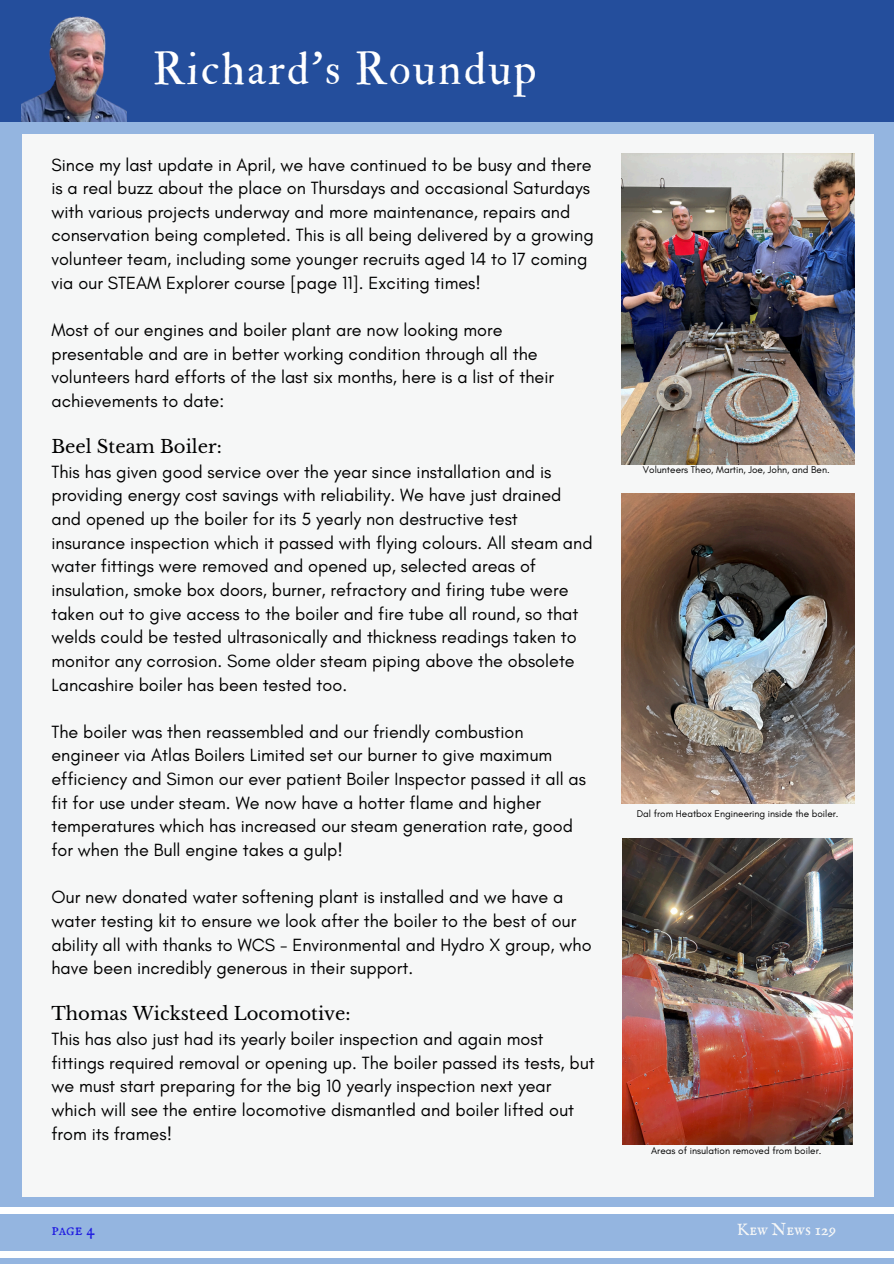
<style>
.page{position:relative;width:894px;height:1264px;background:#fff}
.page>*{position:absolute;margin:0;border:0;box-sizing:border-box;transform-origin:0 0}
.t1{font:45px "IM FELL Double Pica Roman";letter-spacing:.05em;color:#fff}
.t2{font:18px/23.7px "Glacial Indifference";color:#000}
.t3{font:17.1px "IM FELL English SC";color:#f6f7f7}
.t4{font:17.1px "IM FELL English SC";color:#231fe1}
.t5{font:9.9px "Glacial Indifference";color:#000}
.s1{font-family:"Libre Baskerville"}
</style>
<div class="page">
<div style="left:0;top:917px;width:893px;height:346px;background:#94b5e0"></div>
<div style="left:0;top:1207px;width:893px;height:6px;background:#fff"></div>
<div style="left:0;top:1251px;width:893px;height:6px;background:#fff"></div>
<div style="left:0;top:0;width:893px;height:76px;background:#244e9c"></div>
<div style="left:0;top:553px;width:893px;height:376px;background:#94b5e0"></div>
<div style="left:0;top:77px;width:893px;height:377px;background:#94b5e0"></div>
<div style="left:0;top:45px;width:893px;height:76px;background:#244e9c"></div>
<div style="left:22px;top:134px;width:850px;height:1062px;background:#f6f7f7"></div>
<img style="left:22px;top:16px;width:105px;height:105px">
<img style="left:621px;top:154px;width:233px;height:310px">
<img style="left:621px;top:493px;width:233px;height:310px">
<img style="left:622px;top:838px;width:230px;height:306px">
<p class="t1" style="left:152px;top:42px;width:386px">Richard’s Roundup</p>
<p class="t2" style="left:51px;top:152px;width:543px">Since my last update in April, we have continued to be busy and there is a real buzz about the place on Thursdays and occasional Saturdays with various projects underway and more maintenance, repairs and conservation being completed. This is all being delivered by a growing volunteer team, including some younger recruits aged 14 to 17 coming via our STEAM Explorer course [page 11]. Exciting times!</p>
<p class="t2" style="left:51px;top:318px;width:504px">Most of our engines and boiler plant are now looking more presentable and are in better working condition through all the volunteers hard efforts of the last six months, here is a list of their achievements to date:</p>
<p class="t2" style="left:51px;top:435px;width:542px"><span class="s1">Beel Steam Boiler:<br></span>This has given good service over the year since installation and is providing energy cost savings with reliability. We have just drained and opened up the boiler for its 5 yearly non destructive test insurance inspection which it passed with flying colours. All steam and water fittings were removed and opened up, selected areas of insulation, smoke box doors, burner, refractory and firing tube were taken out to give access to the boiler and fire tube all round, so that welds could be tested ultrasonically and thickness readings taken to monitor any corrosion. Some older steam piping above the obsolete Lancashire boiler has been tested too.</p>
<p class="t2" style="left:51px;top:719px;width:536px">The boiler was then reassembled and our friendly combustion engineer via Atlas Boilers Limited set our burner to give maximum efficiency and Simon our ever patient Boiler Inspector passed it all as fit for use under steam. We now have a hotter flame and higher temperatures which has increased our steam generation rate, good for when the Bull engine takes a gulp!</p>
<p class="t2" style="left:51px;top:885px;width:541px">Our new donated water softening plant is installed and we have a water testing kit to ensure we look after the boiler to the best of our ability all with thanks to WCS - Environmental and Hydro X group, who have been incredibly generous in their support.</p>
<p class="t2" style="left:51px;top:1002px;width:545px"><span class="s1">Thomas Wicksteed Locomotive:<br></span>This has also just had its yearly boiler inspection and again most fittings required removal or opening up. The boiler passed its tests, but we must start preparing for the big 10 yearly inspection next year which will see the entire locomotive dismantled and boiler lifted out from its frames!</p>
<h2 class="t5" style="left:642px;top:463px;width:188px">Volunteers Theo, Martin, Joe, John, and Ben.</h2>
<h2 class="t5" style="left:636px;top:807px;width:203px">Dal from Heatbox Engineering inside the boiler.</h2>
<h2 class="t5" style="left:651px;top:1144px;width:172px">Areas of insulation removed from boiler.</h2>
<h2 class="t4" style="left:51px;top:1218px;width:45px">page 4</h2>
<h2 class="t3" style="left:736px;top:1218px;width:101px">Kew News 129</h2>
</div>
